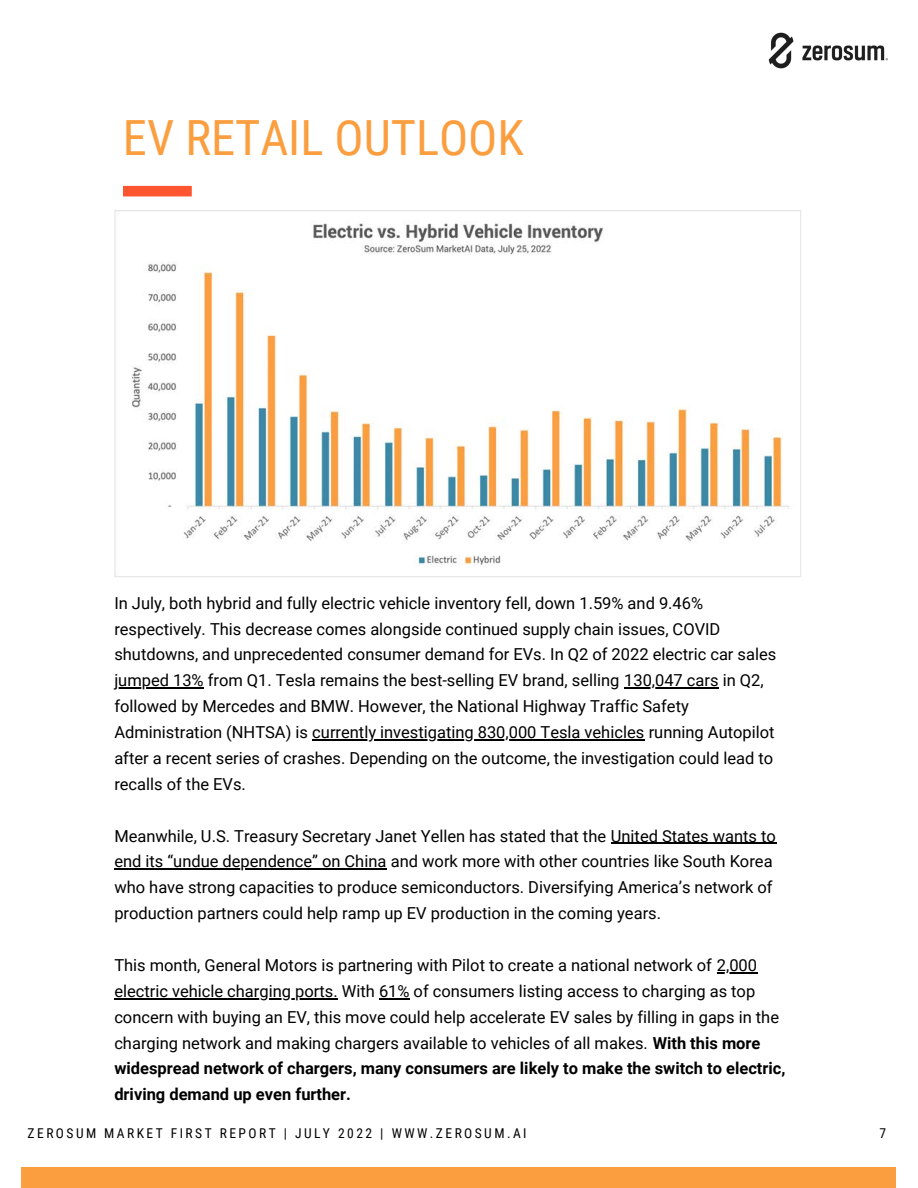
<style>
.page{position:relative;width:918px;height:1188px;background:#fff}
.page>*{position:absolute;margin:0;border:0;box-sizing:border-box;transform-origin:0 0}
.t1{font:48.6px "Roboto Condensed";color:#fb9e3f}
.t2{font:16.5px/25.8px "Roboto";color:#000}
.t3{font:13.5px "Roboto Condensed";letter-spacing:.18em;color:#000}
.s1{font-weight:700}
</style>
<div class="page">
<div style="left:21px;top:1167px;width:875px;height:21px;background:#fb9e3f"></div>
<div style="left:123px;top:186px;width:69px;height:10px;background:#fd5530"></div>
<img style="left:768px;top:32px;width:120px;height:37px">
<img style="left:114px;top:210px;width:687px;height:367px">
<hr style="left:114px;top:687px;width:90px;height:2px;background:#000">
<hr style="left:624px;top:687px;width:95px;height:2px;background:#000">
<hr style="left:312px;top:739px;width:333px;height:1px;background:#000">
<hr style="left:611px;top:843px;width:165px;height:1px;background:#000">
<hr style="left:114px;top:869px;width:273px;height:1px;background:#000">
<hr style="left:717px;top:972px;width:40px;height:1px;background:#000">
<hr style="left:114px;top:998px;width:219px;height:1px;background:#000">
<hr style="left:379px;top:998px;width:31px;height:1px;background:#000">
<h1 class="t1" style="left:123px;top:110px;width:402px">EV RETAIL OUTLOOK</h1>
<p class="t2" style="left:114px;top:590px;width:663px">In July, both hybrid and fully electric vehicle inventory fell, down 1.59% and 9.46% respectively. This decrease comes alongside continued supply chain issues, COVID shutdowns, and unprecedented consumer demand for EVs. In Q2 of 2022 electric car sales jumped 13% from Q1. Tesla remains the best-selling EV brand, selling 130,047 cars in Q2, followed by Mercedes and BMW. However, the National Highway Traffic Safety Administration (NHTSA) is currently investigating 830,000 Tesla vehicles running Autopilot after a recent series of crashes. Depending on the outcome, the investigation could lead to recalls of the EVs.</p>
<p class="t2" style="left:114px;top:823px;width:663px">Meanwhile, U.S. Treasury Secretary Janet Yellen has stated that the United States wants to end its “undue dependence” on China and work more with other countries like South Korea who have strong capacities to produce semiconductors. Diversifying America’s network of production partners could help ramp up EV production in the coming years.</p>
<p class="t2" style="left:114px;top:952px;width:673px">This month, General Motors is partnering with Pilot to create a national network of 2,000 electric vehicle charging ports. With 61% of consumers listing access to charging as top concern with buying an EV, this move could help accelerate EV sales by filling in gaps in the charging network and making chargers available to vehicles of all makes. <span class="s1">With this more widespread network of chargers, many consumers are likely to make the switch to electric, driving demand up even further.</span></p>
<p class="t3" style="left:28px;top:1125px;width:501px">ZEROSUM MARKET FIRST REPORT | JULY 2022 | WWW.ZEROSUM.AI</p>
<p class="t3" style="left:879px;top:1125px;width:8px">7</p>
</div>
